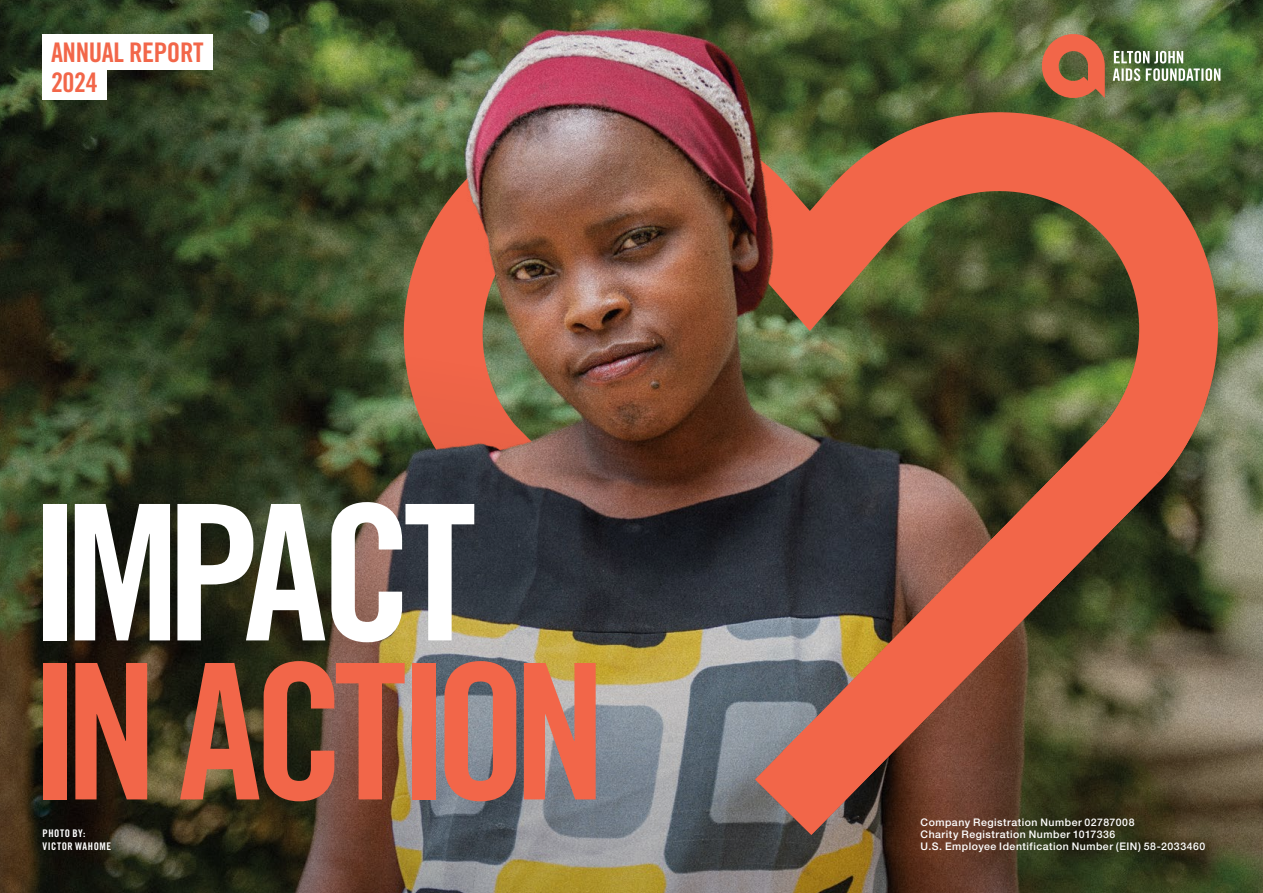
<style>
.page{position:relative;width:1263px;height:893px;background:#fff}
.page>*{position:absolute;margin:0;border:0;box-sizing:border-box;transform-origin:0 0}
.t1{font:189px/159px "Trade Gothic LT Std Bd Cn 20";letter-spacing:-.075em;color:#f26649}
.CoverHeadingLevel1{font:27px "Trade Gothic LT Std Bd Cn 20";letter-spacing:-.015em;color:#f26649}
.CoverSlugLine{font:500 10.5px "Helvetica Neue LT Std";letter-spacing:.05em;color:#fff}
.PictureCaptionLevel1{font:10.5px/13.5px "Trade Gothic LT Std Bd Cn 20";letter-spacing:.055em;color:#fff}
.s1{color:#fff}
</style>
<div class="page">
<img style="left:796px;top:0;width:467px;height:292px">
<svg style="left:796px;top:20px;width:401px;height:272px;background:#875f38"></svg>
<img style="left:0;top:0;width:796px;height:292px">
<img style="left:0;top:292px;width:1263px;height:601px">
<img style="left:671px;top:339px;width:575px;height:552px">
<svg style="left:1039px;top:31px;width:66px;height:70px;background:#ac6643"></svg>
<svg style="left:1113px;top:51px;width:107px;height:30px"></svg>
<div style="left:43px;top:34px;width:170px;height:36px;background:#fff"></div>
<div style="left:43px;top:64px;width:64px;height:36px;background:#fff"></div>
<p class="CoverHeadingLevel1" style="left:51px;top:36px;width:154px">ANNUAL REPORT</p>
<p class="CoverHeadingLevel1" style="left:51px;top:66px;width:48px">2024</p>
<p class="t1" style="left:28px;top:492px;width:580px"><span class="s1">IMPACT<br></span>IN ACTION</p>
<p class="PictureCaptionLevel1" style="left:43px;top:826px;width:70px">PHOTO BY:<br>VICTOR WAHOME</p>
<p class="CoverSlugLine" style="left:920px;top:816px;width:215px">Company Registration Number 02787008</p>
<p class="CoverSlugLine" style="left:920px;top:828px;width:196px">Charity Registration Number 1017336</p>
<p class="CoverSlugLine" style="left:920px;top:840px;width:286px">U.S. Employee Identification Number (EIN) 58-2033460</p>
</div>
